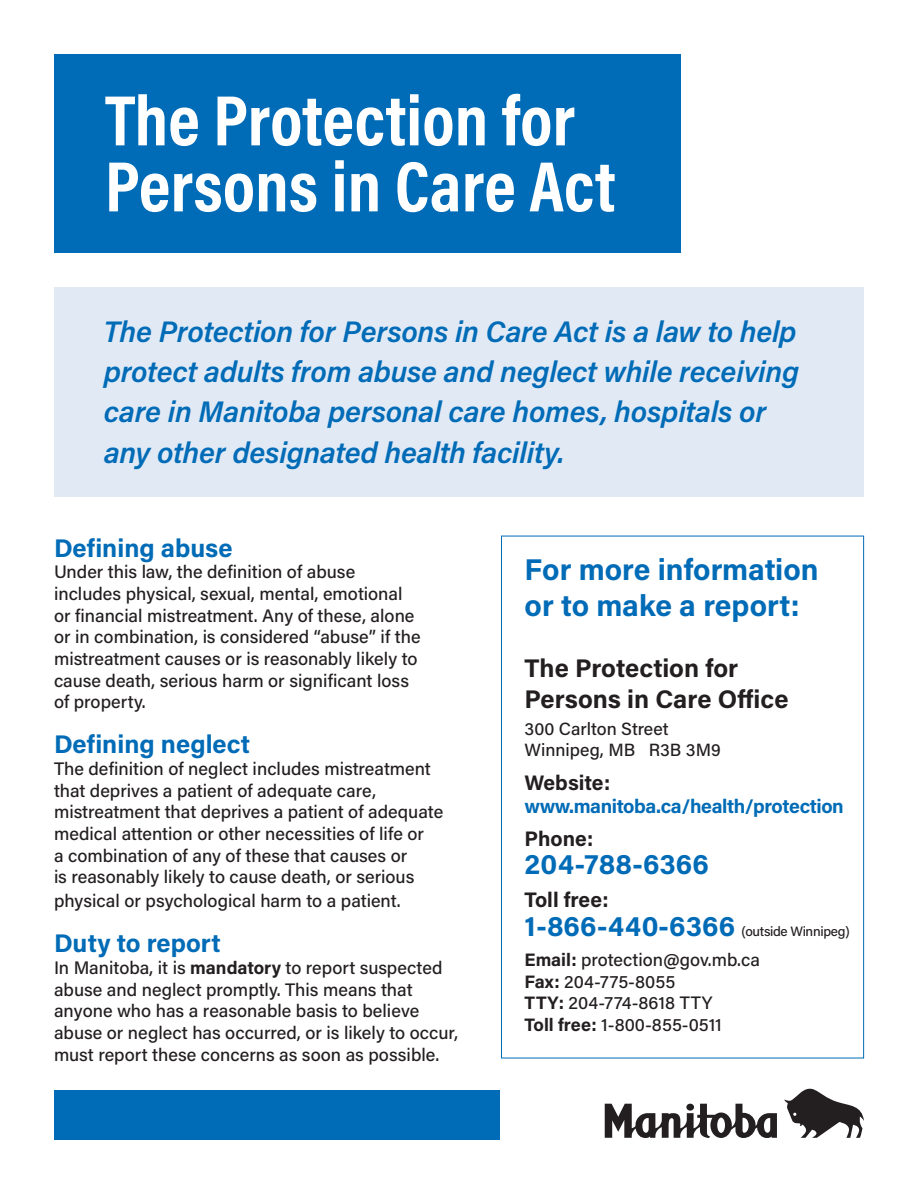
<style>
.page{position:relative;width:918px;height:1188px;background:#fff}
.page>*{position:absolute;margin:0;border:0;box-sizing:border-box;transform-origin:0 0}
.t1{font:700 72px/66px "Acumin Pro Cond";color:#fff}
.t2{font:700 30px/36px "Acumin Pro";color:#006bb6}
.t3{font:italic 600 29.55px/40.2px "Acumin Pro";letter-spacing:-.01em;color:#006bb6}
.t4{font:700 28.5px "Acumin Pro";letter-spacing:.005em;color:#006bb6}
.t5{font:700 25.5px "Acumin Pro";color:#006bb6}
.t6{font:700 25.5px/30.6px "Acumin Pro";color:#231f20}
.t7{font:700 21px "Acumin Pro";color:#231f20}
.t8{font:700 19.5px "Acumin Pro";letter-spacing:-.02em;color:#006bb6}
.t9{font:500 18px/21.8px "Acumin Pro";color:#231f20}
.t10{font:500 17.7px "Acumin Pro";color:#231f20}
.t11{font:500 13.5px "Acumin Pro";letter-spacing:-.025em;color:#231f20}
.s1{font-weight:700}
.s2{font-weight:700;font-size:28.5px;color:#006bb6}
</style>
<div class="page">
<div style="left:54px;top:287px;width:810px;height:210px;background:#e1e9f5"></div>
<div style="left:54px;top:54px;width:626px;height:199px;background:#006bb6"></div>
<div style="left:54px;top:1091px;width:446px;height:49px;background:#006bb6"></div>
<svg style="left:784px;top:1089px;width:80px;height:49px"></svg>
<svg style="left:605px;top:1104px;width:172px;height:34px"></svg>
<div style="left:686px;top:1104px;width:8px;height:7px;background:#231f20;border-radius:50%"></div>
<p class="t1" style="left:105px;top:86px;width:512px">The Protection for<br>Persons in Care Act</p>
<p class="t3" style="left:104px;top:310px;width:697px">The Protection for Persons in Care Act is a law to help protect adults from abuse and neglect while receiving care in Manitoba personal care homes, hospitals or any other designated health facility.</p>
<p class="t5" style="left:54px;top:530px;width:180px">Defining abuse</p>
<p class="t9" style="left:54px;top:560px;width:368px">Under this law, the definition of abuse includes physical, sexual, mental, emotional or financial mistreatment. Any of these, alone or in combination, is considered “abuse” if the mistreatment causes or is reasonably likely to cause death, serious harm or significant loss of property.</p>
<p class="t5" style="left:54px;top:727px;width:198px">Defining neglect</p>
<p class="t9" style="left:54px;top:757px;width:391px">The definition of neglect includes mistreatment that deprives a patient of adequate care, mistreatment that deprives a patient of adequate medical attention or other necessities of life or<br>a combination of any of these that causes or<br>is reasonably likely to cause death, or serious</p>
<p class="t9" style="left:54px;top:889px;width:348px">physical or psychological harm to a patient.</p>
<p class="t5" style="left:54px;top:925px;width:168px">Duty to report</p>
<p class="t9" style="left:54px;top:956px;width:406px">In Manitoba, it is <span class="s1">mandatory</span> to report suspected abuse and neglect promptly. This means that anyone who has a reasonable basis to believe abuse or neglect has occurred, or is likely to occur, must report these concerns as soon as possible.</p>
<p class="t2" style="left:525px;top:550px;width:295px">For more information or to make a report:</p>
<p class="t6" style="left:525px;top:652px;width:265px">The Protection for<br>Persons in Care Office</p>
<p class="t10" style="left:525px;top:716px;width:145px">300 Carlton Street</p>
<p class="t10" style="left:525px;top:737px;width:198px">Winnipeg, MB R3B 3M9</p>
<p class="t7" style="left:525px;top:768px;width:87px">Website:</p>
<p class="t8" style="left:525px;top:793px;width:321px">www.manitoba.ca/health/protection</p>
<p class="t7" style="left:525px;top:824px;width:70px">Phone:</p>
<p class="t4" style="left:525px;top:844px;width:186px">204-788-6366</p>
<p class="t7" style="left:525px;top:885px;width:86px">Toll free:</p>
<p class="t11" style="left:525px;top:922px;width:327px"><span class="s2">1-866-440-6366</span> (outside Winnipeg)</p>
<p class="t9" style="left:525px;top:948px;width:237px"><span class="s1">Email:</span> protection@gov.mb.ca</p>
<p class="t9" style="left:525px;top:970px;width:152px"><span class="s1">Fax:</span> 204-775-8055</p>
<p class="t9" style="left:525px;top:992px;width:190px"><span class="s1">TTY:</span> 204-774-8618 TTY</p>
<p class="t9" style="left:525px;top:1013px;width:199px"><span class="s1">Toll free:</span> 1-800-855-0511</p>
</div>
